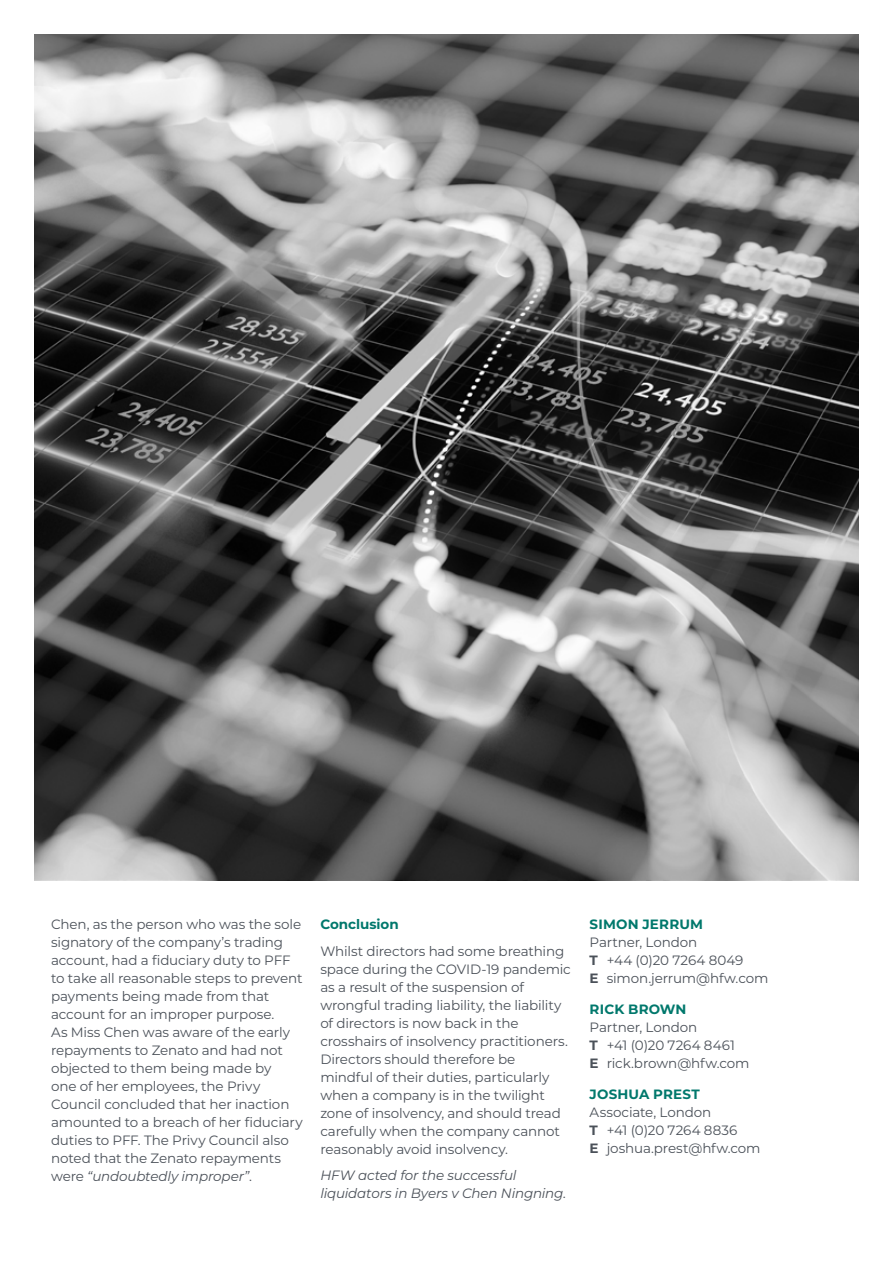
<style>
.page{position:relative;width:893px;height:1263px;background:#fff}
.page>*{position:absolute;margin:0;border:0;box-sizing:border-box;transform-origin:0 0}
.t1{font:13.5px/18px "Montserrat";letter-spacing:-.01em;color:#4b5159}
.t2{font:italic 13.5px/18px "Montserrat";letter-spacing:-.01em;color:#4b5159}
.t3{font:700 13.5px "Montserrat";letter-spacing:.01em;color:#00786c}
.s1{font-style:italic}
.s2{font-weight:700}
</style>
<div class="page">
<img style="left:34px;top:34px;width:825px;height:846px">
<p class="t1" style="left:51px;top:915px;width:253px">Chen, as the person who was the sole signatory of the company’s trading account, had a fiduciary duty to PFF to take all reasonable steps to prevent payments being made from that account for an improper purpose.<br>As Miss Chen was aware of the early repayments to Zenato and had not objected to them being made by<br>one of her employees, the Privy Council concluded that her inaction amounted to a breach of her fiduciary duties to PFF. The Privy Council also noted that the Zenato repayments were <span class="s1">“undoubtedly improper”</span>.</p>
<p class="t3" style="left:320px;top:915px;width:80px">Conclusion</p>
<p class="t1" style="left:320px;top:942px;width:252px">Whilst directors had some breathing space during the COVID-19 pandemic as a result of the suspension of wrongful trading liability, the liability of directors is now back in the crosshairs of insolvency practitioners.<br>Directors should therefore be mindful of their duties, particularly when a company is in the twilight zone of insolvency, and should tread carefully when the company cannot reasonably avoid insolvency.</p>
<p class="t2" style="left:320px;top:1166px;width:247px">HFW acted for the successful liquidators in Byers v Chen Ningning.</p>
<p class="t3" style="left:590px;top:915px;width:115px">SIMON JERRUM</p>
<p class="t1" style="left:590px;top:933px;width:180px">Partner, London<br><span class="s2">T</span> +44 (0)20 7264 8049<br><span class="s2">E</span> simon.jerrum@hfw.com</p>
<p class="t3" style="left:590px;top:999px;width:98px">RICK BROWN</p>
<p class="t1" style="left:590px;top:1018px;width:161px">Partner, London<br><span class="s2">T</span> +41 (0)20 7264 8461<br><span class="s2">E</span> rick.brown@hfw.com</p>
<p class="t3" style="left:590px;top:1084px;width:112px">JOSHUA PREST</p>
<p class="t1" style="left:590px;top:1102px;width:172px">Associate, London<br><span class="s2">T</span> +41 (0)20 7264 8836<br><span class="s2">E</span> joshua.prest@hfw.com</p>
</div>
